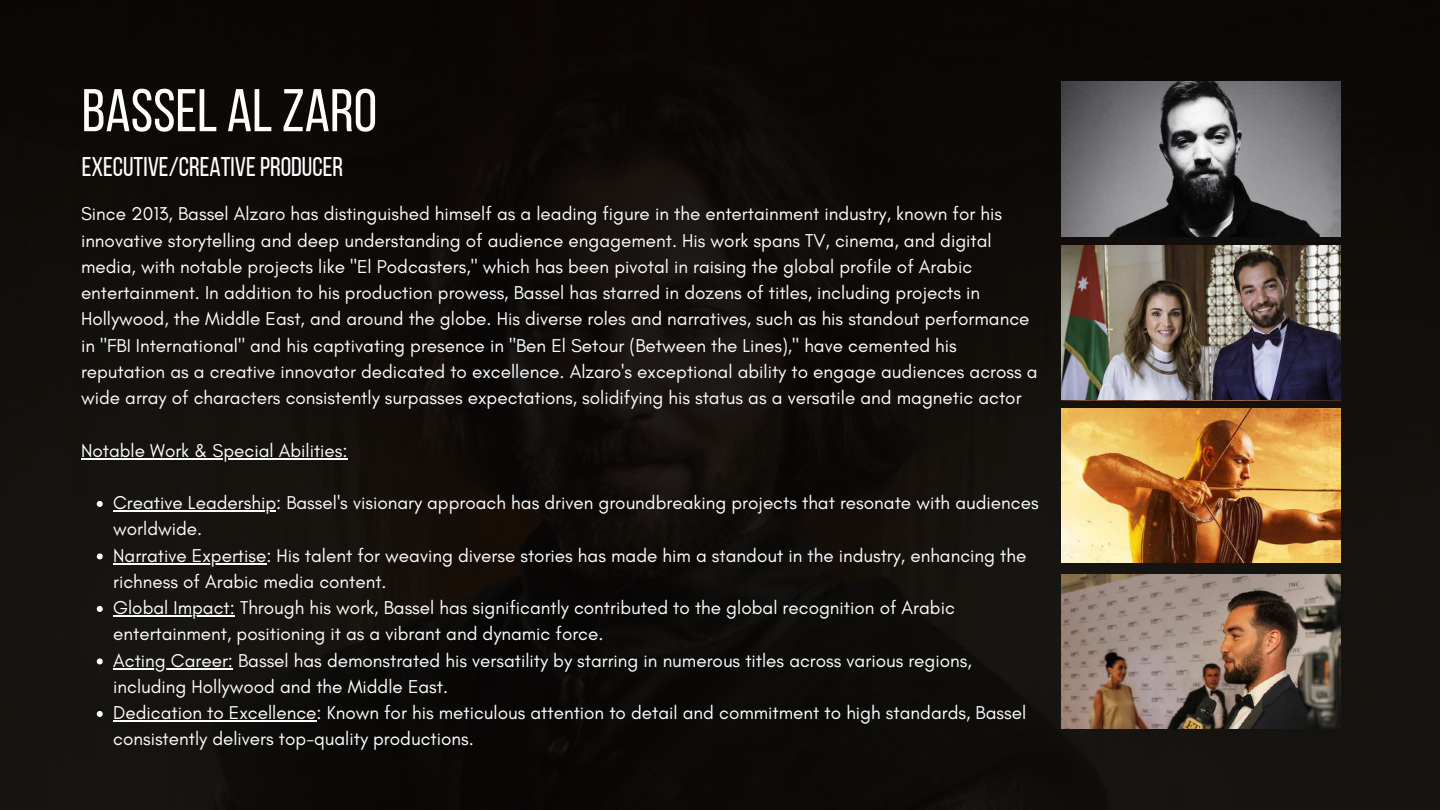
<style>
.page{position:relative;width:1440px;height:810px;background:#100c09}
.page>*{position:absolute;margin:0;border:0;box-sizing:border-box;transform-origin:0 0}
.t1{font:60.2px "Bebas Neue";color:#fff}
.t2{font:27px "Bebas Neue";color:#fff}
.t3{font:18.9px/26.2px "Glacial Indifference";color:#fdfefe}
</style>
<div class="page">
<img style="left:1062px;top:82px;width:278px;height:154px">
<img style="left:1062px;top:245px;width:278px;height:155px">
<img style="left:1062px;top:408px;width:278px;height:155px">
<img style="left:1062px;top:574px;width:278px;height:155px">
<hr style="left:81px;top:458px;width:267px;height:2px;background:#fdfefe">
<svg style="left:97px;top:501px;width:6px;height:6px"></svg>
<hr style="left:113px;top:511px;width:163px;height:1px;background:#fdfefe">
<svg style="left:97px;top:553px;width:6px;height:6px"></svg>
<hr style="left:113px;top:563px;width:153px;height:2px;background:#fdfefe">
<svg style="left:97px;top:606px;width:6px;height:6px"></svg>
<hr style="left:113px;top:616px;width:122px;height:1px;background:#fdfefe">
<svg style="left:97px;top:658px;width:6px;height:6px"></svg>
<hr style="left:113px;top:668px;width:22px;height:2px;background:#fdfefe">
<hr style="left:135px;top:668px;width:98px;height:2px;background:#fdfefe">
<svg style="left:97px;top:711px;width:6px;height:6px"></svg>
<svg style="left:113px;top:721px;width:12px;height:1px"></svg>
<hr style="left:125px;top:721px;width:192px;height:1px;background:#fdfefe">
<h1 class="t1" style="left:82px;top:86px;width:297px">BASSEL AL ZARO</h1>
<h2 class="t2" style="left:82px;top:156px;width:263px">EXECUTIVE/CREATIVEPRODUCER</h2>
<p class="t3" style="left:81px;top:201px;width:958px">Since 2013, Bassel Alzaro has distinguished himself as a leading figure in the entertainment industry, known for his innovative storytelling and deep understanding of audience engagement. His work spans TV, cinema, and digital media, with notable projects like "El Podcasters," which has been pivotal in raising the global profile of Arabic entertainment. In addition to his production prowess, Bassel has starred in dozens of titles, including projects in Hollywood, the Middle East, and around the globe. His diverse roles and narratives, such as his standout performance in "FBI International" and his captivating presence in "Ben El Setour (Between the Lines)," have cemented his reputation as a creative innovator dedicated to excellence. Alzaro's exceptional ability to engage audiences across a wide array of characters consistently surpasses expectations, solidifying his status as a versatile and magnetic actor</p>
<p class="t3" style="left:81px;top:437px;width:268px">Notable Work &amp; Special Abilities:</p>
<p class="t3" style="left:113px;top:489px;width:927px">Creative Leadership: Bassel's visionary approach has driven groundbreaking projects that resonate with audiences worldwide.<br>Narrative Expertise: His talent for weaving diverse stories has made him a standout in the industry, enhancing the richness of Arabic media content.<br>Global Impact: Through his work, Bassel has significantly contributed to the global recognition of Arabic entertainment, positioning it as a vibrant and dynamic force.<br>Acting Career: Bassel has demonstrated his versatility by starring in numerous titles across various regions, including Hollywood and the Middle East.<br>Dedication to Excellence: Known for his meticulous attention to detail and commitment to high standards, Bassel consistently delivers top-quality productions.</p>
</div>
